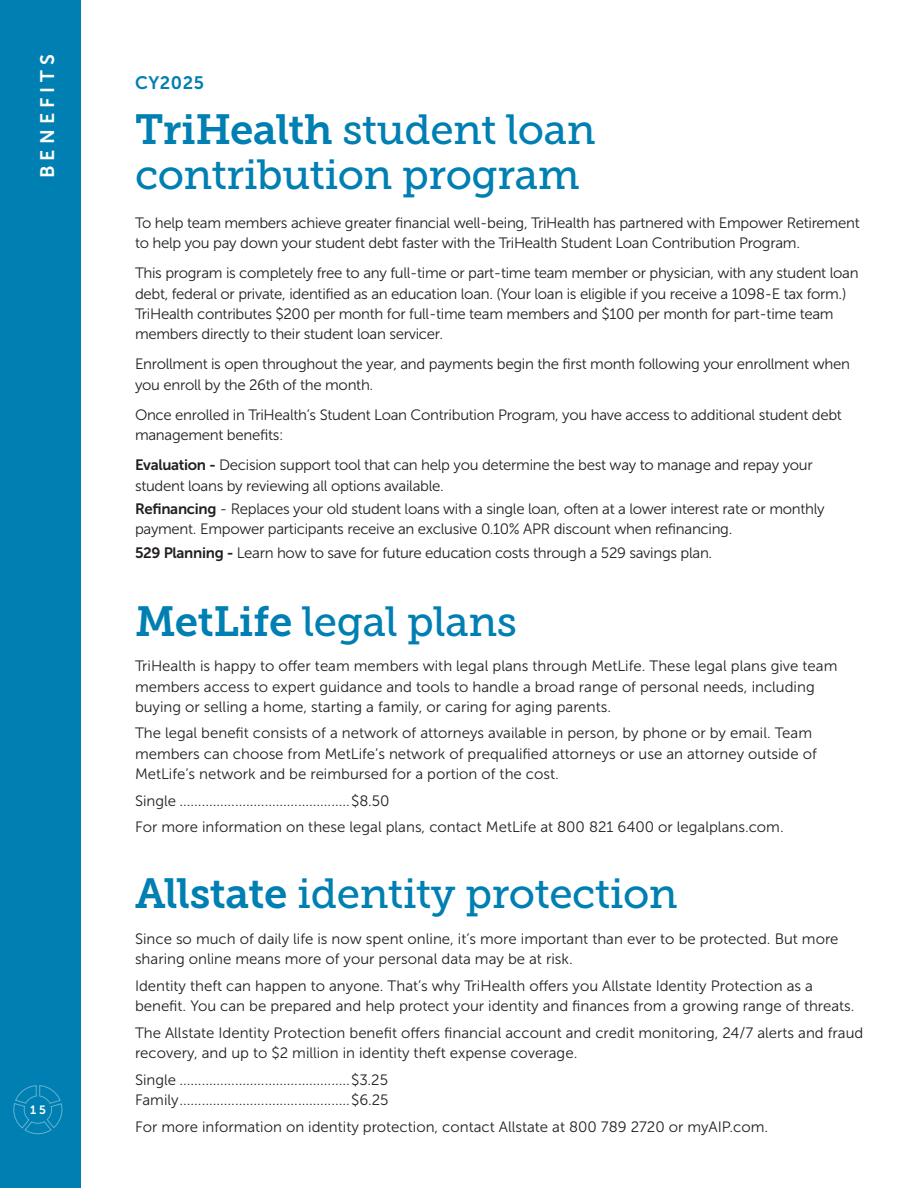
<style>
.page{position:relative;width:918px;height:1188px;background:#fff}
.page>*{position:absolute;margin:0;border:0;box-sizing:border-box;transform-origin:0 0}
.t1{font:42px/45px "Museo Slab 500";letter-spacing:-.01em;color:#007fb2}
.t2{font:19.5px "Museo Sans 700";letter-spacing:.26em;color:#fff}
.t3{font:18px "Museo Sans 700";letter-spacing:.03em;color:#007fb2}
.Body_10_14{font:15px/20.2px "Museo Sans 300";color:#231f20}
.Body_10_14-2{font:15px/20.2px "Museo Sans 300";letter-spacing:-.02em;color:#231f20}
.Subhead_12_14{font:15px/20.2px "Museo Sans 300";letter-spacing:-.02em;color:#231f20}
.t4{font:12px "Museo Sans 700";color:#fff}
.s1{font-family:"Museo Slab 700"}
.s2{font-family:"Museo Sans 700"}
</style>
<div class="page">
<div style="left:0;top:0;width:81px;height:1188px;background:#007fb2"></div>
<svg style="left:13px;top:1085px;width:50px;height:49px"></svg>
<p class="t2" style="left:36px;top:178px;width:126px;rotate:-90deg">BENEFITS</p>
<p class="t4" style="left:30px;top:1103px;width:18px">1 5</p>
<p class="t3" style="left:135px;top:73px;width:70px">CY2025</p>
<h1 class="t1" style="left:135px;top:107px;width:462px"><span class="s1">TriHealth</span> student loan contribution program</h1>
<p class="Body_10_14-2" style="left:135px;top:213px;width:726px">To help team members achieve greater financial well-being, TriHealth has partnered with Empower Retirement to help you pay down your student debt faster with the TriHealth Student Loan Contribution Program.</p>
<p class="Body_10_14-2" style="left:135px;top:263px;width:725px">This program is completely free to any full-time or part-time team member or physician, with any student loan debt, federal or private, identified as an education loan. (Your loan is eligible if you receive a 1098-E tax form.)<br>TriHealth contributes $200 per month for full-time team members and $100 per month for part-time team members directly to their student loan servicer.</p>
<p class="Body_10_14-2" style="left:135px;top:354px;width:716px">Enrollment is open throughout the year, and payments begin the first month following your enrollment when you enroll by the 26th of the month.</p>
<p class="Body_10_14-2" style="left:135px;top:405px;width:708px">Once enrolled in TriHealth’s Student Loan Contribution Program, you have access to additional student debt management benefits:</p>
<p class="Subhead_12_14" style="left:135px;top:455px;width:679px"><span class="s2">Evaluation -</span> Decision support tool that can help you determine the best way to manage and repay your student loans by reviewing all options available.</p>
<p class="Subhead_12_14" style="left:135px;top:499px;width:691px"><span class="s2">Refinancing</span> - Replaces your old student loans with a single loan, often at a lower interest rate or monthly payment. Empower participants receive an exclusive 0.10% APR discount when refinancing.</p>
<p class="Subhead_12_14" style="left:135px;top:543px;width:579px"><span class="s2">529 Planning -</span> Learn how to save for future education costs through a 529 savings plan.</p>
<h1 class="t1" style="left:135px;top:599px;width:384px"><span class="s1">MetLife</span> legal plans</h1>
<p class="Body_10_14" style="left:135px;top:656px;width:704px">TriHealth is happy to offer team members with legal plans through MetLife. These legal plans give team members access to expert guidance and tools to handle a broad range of personal needs, including buying or selling a home, starting a family, or caring for aging parents.</p>
<p class="Body_10_14" style="left:135px;top:723px;width:683px">The legal benefit consists of a network of attorneys available in person, by phone or by email. Team members can choose from MetLife’s network of prequalified attorneys or use an attorney outside of<br>MetLife’s network and be reimbursed for a portion of the cost.</p>
<p class="Body_10_14" style="left:135px;top:791px;width:256px">Single ..............................................$8.50</p>
<p class="Body_10_14" style="left:135px;top:817px;width:650px">For more information on these legal plans, contact MetLife at 800 821 6400 or legalplans.com.</p>
<h1 class="t1" style="left:135px;top:871px;width:544px"><span class="s1">Allstate</span> identity protection</h1>
<p class="Body_10_14" style="left:135px;top:928px;width:705px">Since so much of daily life is now spent online, it’s more important than ever to be protected. But more sharing online means more of your personal data may be at risk.</p>
<p class="Body_10_14" style="left:135px;top:975px;width:721px">Identity theft can happen to anyone. That’s why TriHealth offers you Allstate Identity Protection as a benefit. You can be prepared and help protect your identity and finances from a growing range of threats.</p>
<p class="Body_10_14" style="left:135px;top:1022px;width:730px">The Allstate Identity Protection benefit offers financial account and credit monitoring, 24/7 alerts and fraud recovery, and up to $2 million in identity theft expense coverage.</p>
<p class="Body_10_14" style="left:135px;top:1069px;width:255px">Single ..............................................$3.25<br>Family..............................................$6.25</p>
<p class="Body_10_14" style="left:135px;top:1116px;width:635px">For more information on identity protection, contact Allstate at 800 789 2720 or myAIP.com.</p>
</div>
